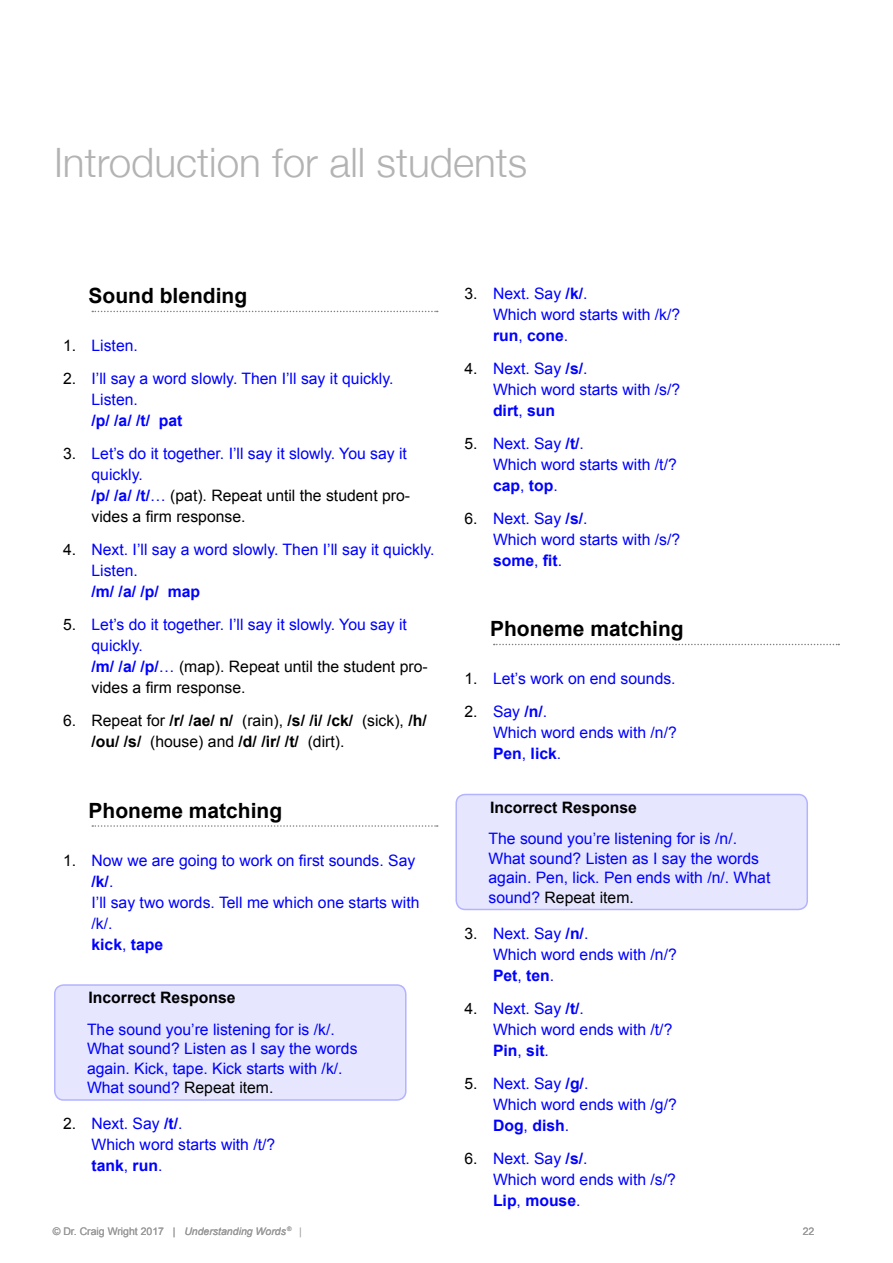
<style>
.page{position:relative;width:893px;height:1263px;background:#fff}
.page>*{position:absolute;margin:0;border:0;box-sizing:border-box;transform-origin:0 0}
.Lesson_Heading{font:300 40.5px "Helvetica Neue";color:#b3b3b3}
.t1{font:700 21px "Arial";color:#000}
.t2{font:15.75px/21px "Arial";color:#00f}
.t3{font:15.75px/21px "Arial";color:#000}
.t4{font:10.5px "Arial";color:#999}
.s1{color:#000}
.s2{font-weight:700}
.s3{color:#00f}
.s4{font-weight:700;color:#00f}
.s5{font-weight:700;color:#000}
.s6{font-style:italic}
</style>
<div class="page">
<svg style="left:92px;top:311px;width:346px;height:1px"></svg>
<svg style="left:92px;top:825px;width:346px;height:2px"></svg>
<div style="left:55px;top:985px;width:351px;height:115px;background:#e6e6ff;border-radius:9px"></div>
<div style="left:54px;top:984px;width:352px;height:117px;border:2px solid #b3b3ff;border-radius:9px"></div>
<svg style="left:494px;top:644px;width:345px;height:1px"></svg>
<div style="left:456px;top:794px;width:351px;height:115px;background:#e6e6ff;border-radius:9px"></div>
<div style="left:455px;top:794px;width:353px;height:116px;border:2px solid #b3b3ff;border-radius:9px"></div>
<p class="Lesson_Heading" style="left:54px;top:130px;width:475px">Introduction for all students</p>
<p class="t1" style="left:88px;top:282px;width:160px">Sound blending</p>
<p class="t2" style="left:63px;top:335px;width:76px"><span class="s1">1.</span> Listen.</p>
<p class="t2" style="left:92px;top:368px;width:303px;text-indent:-28px"><span class="s1">2.</span> I’ll say a word slowly. Then I’ll say it quickly.<br>Listen.<br><span class="s2">/p/ /a/ /t/ pat</span></p>
<p class="t3" style="left:92px;top:443px;width:320px;text-indent:-28px">3. <span class="s3">Let’s do it together. I’ll say it slowly. You say it quickly.<br></span><span class="s4">/p/ /a/ /t/</span><span class="s3">…</span> (pat). Repeat until the student pro&shy;vides a firm response.</p>
<p class="t2" style="left:92px;top:539px;width:345px;text-indent:-28px"><span class="s1">4.</span> Next. I’ll say a word slowly. Then I’ll say it quickly.<br>Listen.<br><span class="s2">/m/ /a/ /p/ map</span></p>
<p class="t3" style="left:92px;top:614px;width:338px;text-indent:-28px">5. <span class="s3">Let’s do it together. I’ll say it slowly. You say it quickly.<br></span><span class="s4">/m/ /a/ /p/</span><span class="s3">…</span> (map). Repeat until the student pro&shy;vides a firm response.</p>
<p class="t3" style="left:92px;top:710px;width:337px;text-indent:-28px">6. Repeat for <span class="s2">/r/ /ae/ n/</span> (rain), <span class="s2">/s/ /i/ /ck/</span> (sick), <span class="s2">/h/ /ou/ /s/</span> (house) and <span class="s2">/d/ /ir/ /t/</span> (dirt).</p>
<p class="t1" style="left:88px;top:796px;width:195px">Phoneme matching</p>
<p class="t2" style="left:92px;top:850px;width:329px;text-indent:-28px"><span class="s1">1.</span> Now we are going to work on first sounds. Say <span class="s2">/k/</span>.<br>I’ll say two words. Tell me which one starts with /k/.<br><span class="s2">kick</span>, <span class="s2">tape</span></p>
<p class="t3" style="left:63px;top:1113px;width:15px">2.</p>
<p class="t2" style="left:87px;top:982px;width:249px;line-height:31.5px"><span class="s5">Incorrect Response<br></span>The sound you’re listening for is /k/.</p>
<p class="t2" style="left:87px;top:1039px;width:272px;line-height:19.5px">What sound? Listen as I say the words again. Kick, tape. Kick starts with /k/.<br>What sound? <span class="s1">Repeat item.</span></p>
<p class="t2" style="left:92px;top:1113px;width:185px">Next. Say <span class="s2">/t/</span>.<br>Which word starts with /t/? <span class="s2">tank</span>, <span class="s2">run</span>.</p>
<p class="t4" style="left:53px;top:1224px;width:251px">© Dr. Craig Wright 2017 | <span class="s6">Understanding Words</span> <sup>®</sup> |</p>
<p class="t2" style="left:493px;top:283px;width:189px;text-indent:-28px"><span class="s1">3.</span> Next. Say <span class="s2">/k/</span>.<br>Which word starts with /k/? <span class="s2">run</span>, <span class="s2">cone</span>.</p>
<p class="t2" style="left:493px;top:358px;width:189px;text-indent:-28px"><span class="s1">4.</span> Next. Say <span class="s2">/s/</span>.<br>Which word starts with /s/? <span class="s2">dirt</span>, <span class="s2">sun</span></p>
<p class="t2" style="left:493px;top:433px;width:185px;text-indent:-28px"><span class="s1">5.</span> Next. Say <span class="s2">/t/</span>.<br>Which word starts with /t/? <span class="s2">cap</span>, <span class="s2">top</span>.</p>
<p class="t2" style="left:493px;top:508px;width:189px;text-indent:-28px"><span class="s1">6.</span> Next. Say <span class="s2">/s/</span>.<br>Which word starts with /s/? <span class="s2">some</span>, <span class="s2">fit</span>.</p>
<p class="t1" style="left:490px;top:615px;width:195px">Phoneme matching</p>
<p class="t2" style="left:464px;top:668px;width:213px"><span class="s1">1.</span> Let’s work on end sounds.</p>
<p class="t2" style="left:493px;top:701px;width:185px;text-indent:-28px"><span class="s1">2.</span> Say <span class="s2">/n/</span>.<br>Which word ends with /n/?<br><span class="s2">Pen</span>, <span class="s2">lick</span>.</p>
<p class="t2" style="left:488px;top:792px;width:250px;line-height:31.5px"><span class="s5">Incorrect Response<br></span>The sound you’re listening for is /n/.</p>
<p class="t2" style="left:488px;top:848px;width:283px;line-height:19.5px">What sound? Listen as I say the words again. Pen, lick. Pen ends with /n/. What sound? <span class="s1">Repeat item.</span></p>
<p class="t2" style="left:493px;top:923px;width:185px">Next. Say <span class="s2">/n/</span>.<br>Which word ends with /n/?<br><span class="s2">Pet</span>, <span class="s2">ten</span>.</p>
<p class="t2" style="left:493px;top:998px;width:181px;text-indent:-28px"><span class="s1">4.</span> Next. Say <span class="s2">/t/</span>.<br>Which word ends with /t/?<br><span class="s2">Pin</span>, <span class="s2">sit</span>.</p>
<p class="t2" style="left:493px;top:1073px;width:185px;text-indent:-28px"><span class="s1">5.</span> Next. Say <span class="s2">/g/</span>.<br>Which word ends with /g/?<br><span class="s2">Dog</span>, <span class="s2">dish</span>.</p>
<p class="t2" style="left:493px;top:1148px;width:184px;text-indent:-28px"><span class="s1">6.</span> Next. Say <span class="s2">/s/</span>.<br>Which word ends with /s/?<br><span class="s2">Lip</span>, <span class="s2">mouse</span>.</p>
<p class="t3" style="left:464px;top:923px;width:15px">3.</p>
<p class="t4" style="left:803px;top:1225px;width:13px">22</p>
</div>
